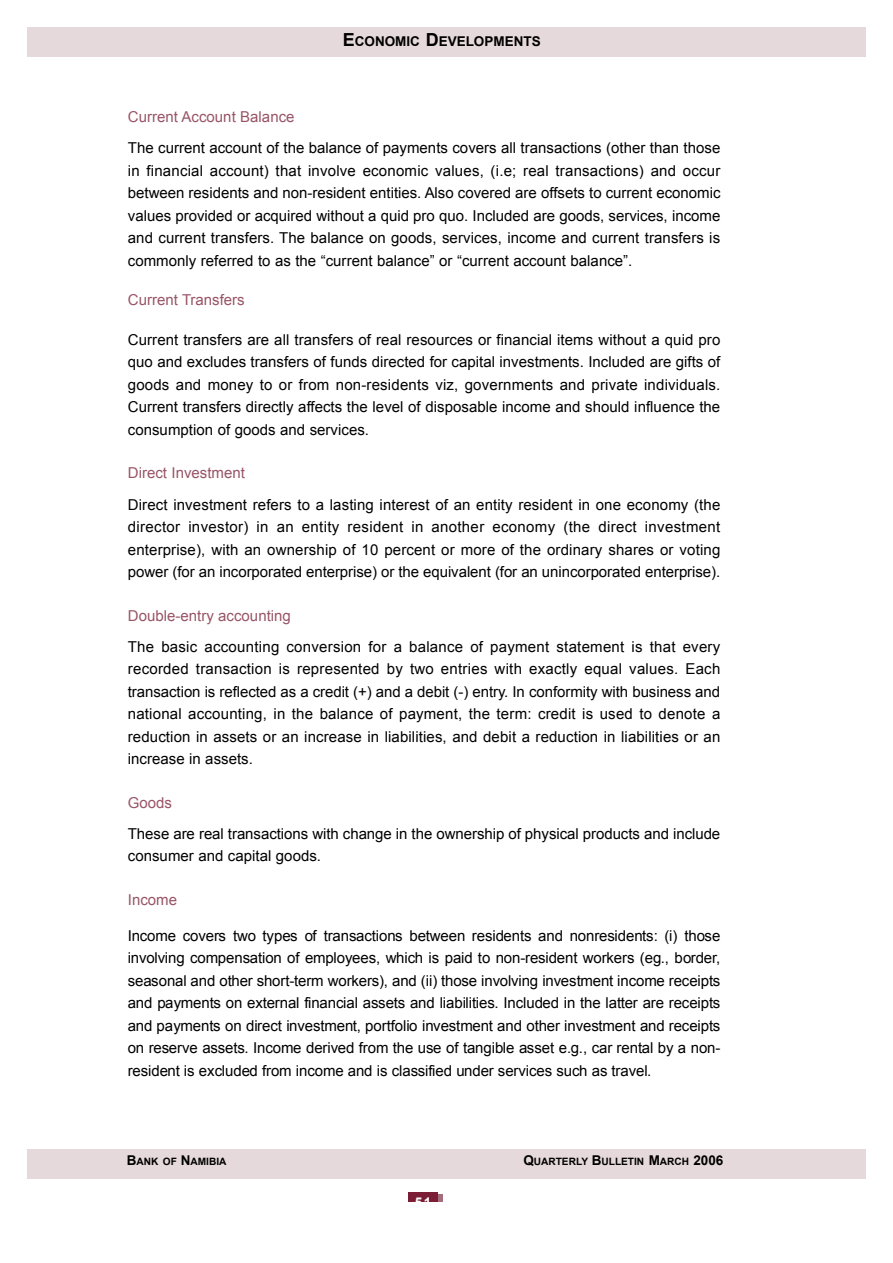
<style>
.page{position:relative;width:893px;height:1263px;background:#fff}
.page>*{position:absolute;margin:0;border:0;box-sizing:border-box;transform-origin:0 0}
.t1{font:15px/22.5px "Arial";color:#000;text-align:justify}
.t2{font:15px "Arial";color:#985467}
.t3{font:700 13.5px "Arial";color:#000}
.t4{font:700 13.5px "Arial";color:#fff}
.t5{font:700 10.05px "Arial";color:#000}
.s1{font-size:18px}
.s2{font-size:13.5px}
</style>
<div class="page">
<div style="left:27px;top:27px;width:838px;height:30px;background:#e6d9dc"></div>
<div style="left:27px;top:1149px;width:838px;height:30px;background:#e6d9dc"></div>
<div style="left:413px;top:1195px;width:30px;height:6px;background:#a66d7c"></div>
<div style="left:408px;top:1193px;width:30px;height:8px;background:#7c1d36"></div>
<p class="t3" style="left:343px;top:34px;width:199px"><span class="s1">E</span>CONOMIC <span class="s1">D</span>EVELOPMENTS</p>
<p class="t2" style="left:128px;top:109px;width:168px">Current Account Balance</p>
<p class="t1" style="left:128px;top:137px;width:594px">The current account of the balance of payments covers all transactions (other than those in financial account) that involve economic values, (i.e; real transactions) and occur between residents and non-resident entities. Also covered are offsets to current economic values provided or acquired without a quid pro quo. Included are goods, services, income and current transfers. The balance on goods, services, income and current transfers is commonly referred to as the “current balance” or “current account balance”.</p>
<p class="t2" style="left:128px;top:292px;width:118px">Current Transfers</p>
<p class="t1" style="left:128px;top:328px;width:594px">Current transfers are all transfers of real resources or financial items without a quid pro quo and excludes transfers of funds directed for capital investments. Included are gifts of goods and money to or from non-residents viz, governments and private individuals.<br>Current transfers directly affects the level of disposable income and should influence the consumption of goods and services.</p>
<p class="t2" style="left:128px;top:465px;width:119px">Direct Investment</p>
<p class="t1" style="left:128px;top:493px;width:594px">Direct investment refers to a lasting interest of an entity resident in one economy (the director investor) in an entity resident in another economy (the direct investment enterprise), with an ownership of 10 percent or more of the ordinary shares or voting power (for an incorporated enterprise) or the equivalent (for an unincorporated enterprise).</p>
<p class="t2" style="left:128px;top:607px;width:164px">Double-entry accounting</p>
<p class="t1" style="left:128px;top:636px;width:594px">The basic accounting conversion for a balance of payment statement is that every recorded transaction is represented by two entries with exactly equal values. Each transaction is reflected as a credit (+) and a debit (-) entry. In conformity with business and national accounting, in the balance of payment, the term: credit is used to denote a reduction in assets or an increase in liabilities, and debit a reduction in liabilities or an increase in assets.</p>
<p class="t2" style="left:128px;top:795px;width:46px">Goods</p>
<p class="t1" style="left:128px;top:823px;width:594px">These are real transactions with change in the ownership of physical products and include consumer and capital goods.</p>
<p class="t2" style="left:128px;top:892px;width:51px">Income</p>
<p class="t1" style="left:128px;top:924px;width:594px">Income covers two types of transactions between residents and nonresidents: (i) those involving compensation of employees, which is paid to non-resident workers (eg., border, seasonal and other short-term workers), and (ii) those involving investment income receipts and payments on external financial assets and liabilities. Included in the latter are receipts and payments on direct investment, portfolio investment and other investment and receipts on reserve assets. Income derived from the use of tangible asset e.g., car rental by a non&shy;resident is excluded from income and is classified under services such as travel.</p>
<p class="t5" style="left:127px;top:1156px;width:101px"><span class="s2">B</span>ANK OF <span class="s2">N</span>AMIBIA</p>
<p class="t5" style="left:523px;top:1156px;width:201px"><span class="s2">Q</span>UARTERLY <span class="s2">B</span>ULLETIN <span class="s2">M</span>ARCH <span class="s2">2006</span></p>
<p class="t4" style="left:415px;top:1195px;width:18px">5 1</p>
</div>
